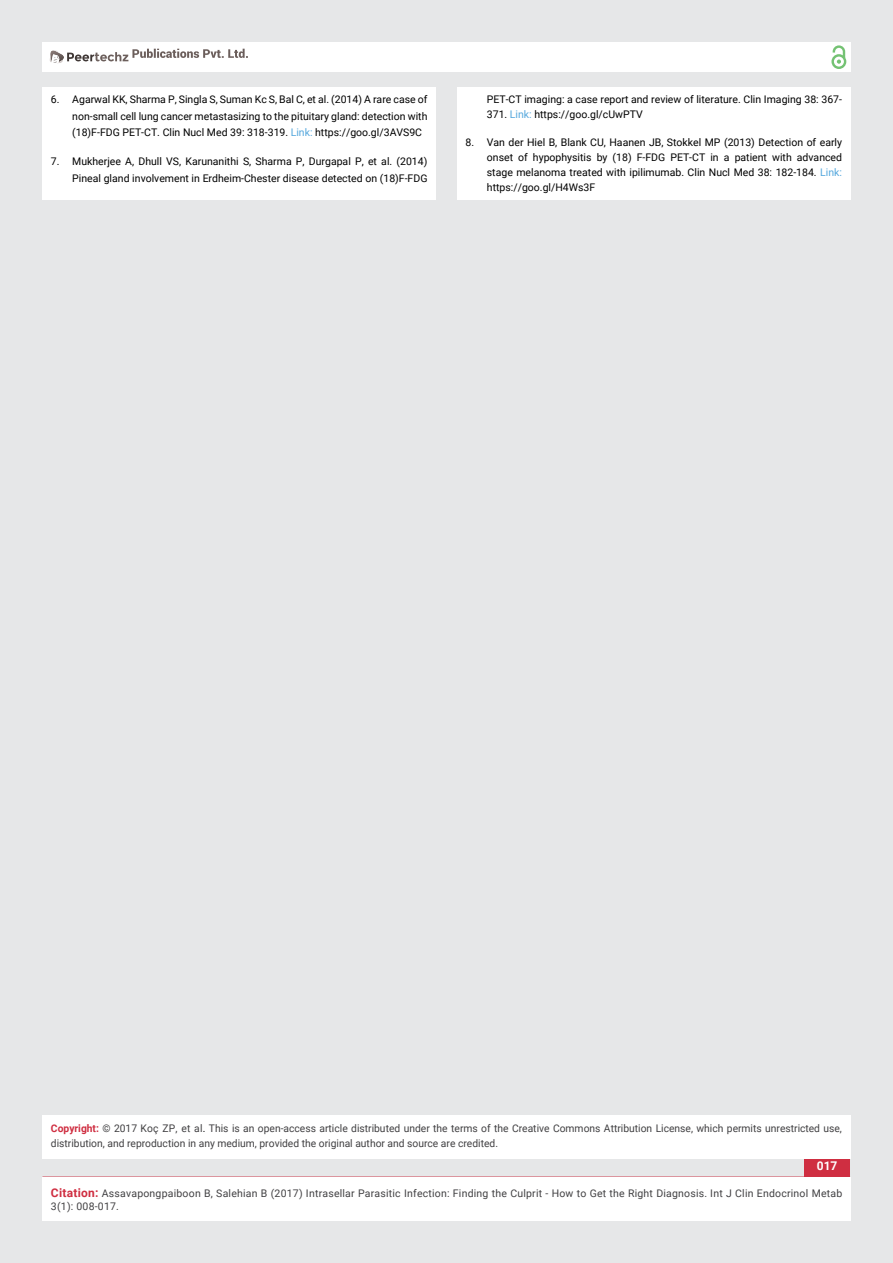
<style>
.page{position:relative;width:893px;height:1263px;background:#e6e7e8}
.page>*{position:absolute;margin:0;border:0;box-sizing:border-box;transform-origin:0 0}
.t1{font:700 12px "Roboto";letter-spacing:.02em;color:#cf2e41}
.t2{font:700 12px "Roboto";color:#fff}
.t3{font:10.5px/15px "Roboto";color:#000;text-align:justify}
.t4{font:10.5px/13.5px "Roboto";letter-spacing:.02em;color:#414042}
.t5{font:10.5px/15px "Roboto";color:#414042}
.s1{color:#56a8dd}
.s2{font-weight:700;color:#cf2e41}
.s3{color:#0e0e0e}
</style>
<div class="page">
<div style="left:42px;top:43px;width:808px;height:29px;background:#fff"></div>
<div style="left:831px;top:54px;width:15px;height:15px;border:2px solid #74c273;border-radius:50%"></div>
<svg style="left:831px;top:45px;width:15px;height:19px"></svg>
<div style="left:804px;top:1157px;width:46px;height:43px;background:#cf2e41"></div>
<svg style="left:49px;top:49px;width:199px;height:15px"></svg>
<div style="left:42px;top:1177px;width:809px;height:43px;background:#fff"></div>
<div style="left:42px;top:87px;width:394px;height:112px;background:#fff"></div>
<div style="left:457px;top:87px;width:393px;height:112px;background:#fff"></div>
<div style="left:42px;top:1115px;width:808px;height:44px;background:#fff"></div>
<p class="t3" style="left:72px;top:91px;width:357px;line-height:16.5px;text-indent:-21px">6. Agarwal KK, Sharma P, Singla S, Suman Kc S, Bal C, et al. (2014) A rare case of non-small cell lung cancer metastasizing to the pituitary gland: detection with (18)F-FDG PET-CT. Clin Nucl Med 39: 318-319. <span class="s1">Link:</span> https://goo.gl/3AVS9C</p>
<p class="t3" style="left:51px;top:154px;width:378px;line-height:16.5px;text-align:right">7. Mukherjee A, Dhull VS, Karunanithi S, Sharma P, Durgapal P, et al. (2014)<br>Pineal gland involvement in Erdheim-Chester disease detected on (18)F-FDG</p>
<p class="t3" style="left:487px;top:92px;width:357px">PET-CT imaging: a case report and review of literature. Clin Imaging 38: 367-<br>371. <span class="s1">Link:</span> https://goo.gl/cUwPTV</p>
<p class="t3" style="left:487px;top:135px;width:357px;text-indent:-21px">8. Van der Hiel B, Blank CU, Haanen JB, Stokkel MP (2013) Detection of early onset of hypophysitis by (18) F-FDG PET-CT in a patient with advanced stage melanoma treated with ipilimumab. Clin Nucl Med 38: 182-184. <span class="s1">Link: </span>https://goo.gl/H4Ws3F</p>
<p class="t5" style="left:51px;top:1120px;width:792px"><span class="s2">Copyright:</span> © 2017 Koç ZP, et al<span class="s3">.</span> This is an open-access article distributed under the terms of the Creative Commons Attribution License, which permits unrestricted use, distribution, and reproduction in any medium, provided the original author and source are credited.</p>
<p class="t2" style="left:817px;top:1158px;width:22px">017</p>
<p class="t1" style="left:51px;top:1185px;width:49px">Citation:</p>
<p class="t4" style="left:115px;top:1186px;width:728px">hutosh K, Ipseeta RM, Sandeep R (2017) Assessment of Prescription Pattern of Antidiabetic Drugs in the Outpatient Department of a Tertiary Care</p>
<p class="t4" style="left:51px;top:1186px;width:793px;text-indent:51px">Assavapongpaiboon B, Salehian B (2017) Intrasellar Parasitic Infection: Finding the Culprit - How to Get the Right Diagnosis. Int J Clin Endocrinol Metab<br>3(1): 008-017.</p>
</div>
